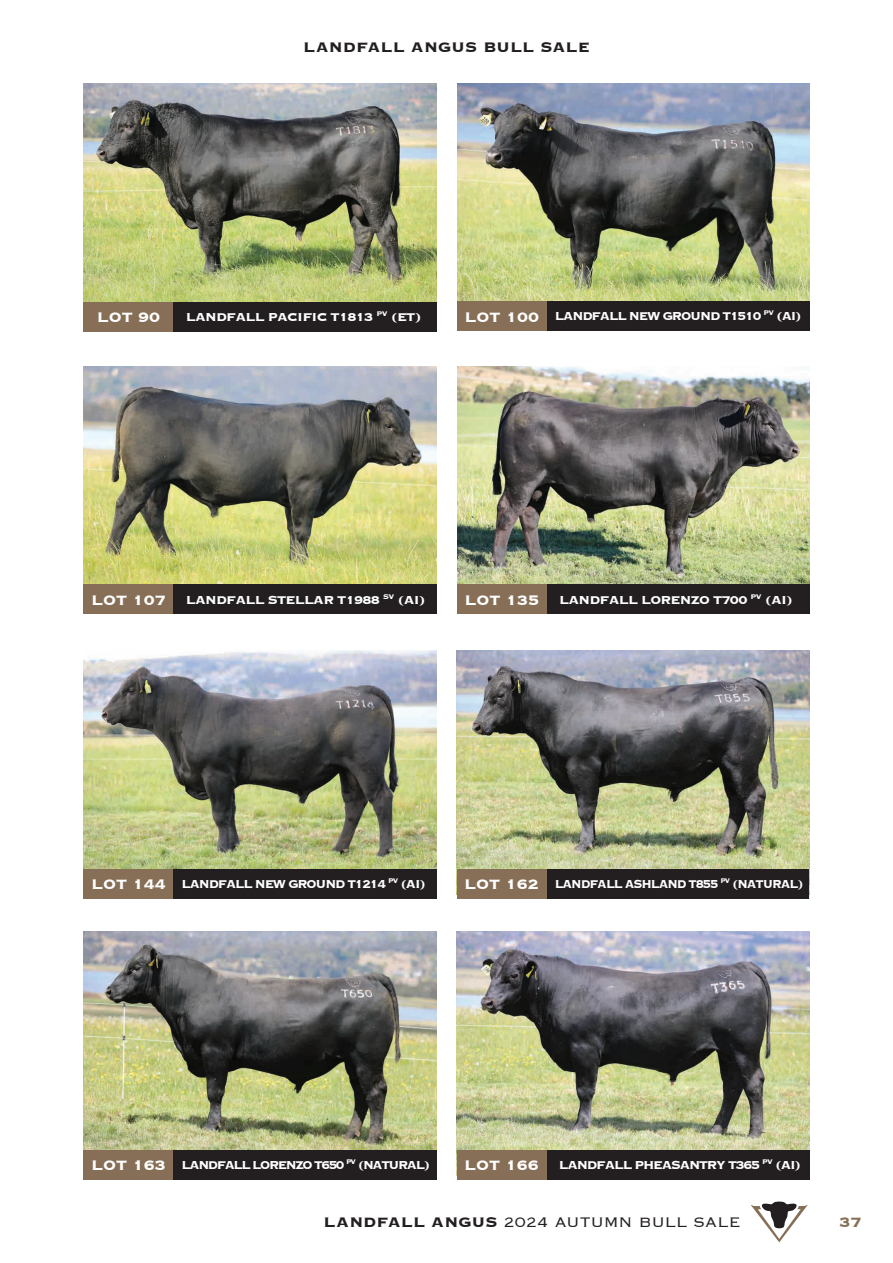
<style>
.page{position:relative;width:893px;height:1263px;background:#fff}
.page>*{position:absolute;margin:0;border:0;box-sizing:border-box;transform-origin:0 0}
.t1{font:700 18px "Copperplate";color:#fff}
.t2{font:300 18px "Copperplate";letter-spacing:.01em;color:#231f20}
.t3{font:700 18px "Copperplate";letter-spacing:.01em;color:#231f20}
.t4{font:700 18px "Copperplate";color:#876f57}
.t5{font:700 15px "Copperplate";letter-spacing:-.05em;color:#fff}
.t6{font:700 15px "Copperplate";letter-spacing:-.1em;color:#fff;scale:.94 1}
.t7{font:700 15px "Copperplate";letter-spacing:-.08em;color:#fff;scale:.9 1}
.t8{font:700 15px "Copperplate";letter-spacing:-.08em;color:#fff;scale:.95 1}
.t9{font:700 15px "Copperplate";letter-spacing:-.08em;color:#fff;scale:.94 1}
.t10{font:700 15px "Copperplate";letter-spacing:-.08em;color:#fff}
.s1{font-weight:700}
</style>
<div class="page">
<svg style="left:750px;top:1201px;width:58px;height:41px"></svg>
<img style="left:457px;top:932px;width:352px;height:218px">
<img style="left:457px;top:366px;width:352px;height:219px">
<img style="left:457px;top:83px;width:352px;height:219px">
<img style="left:84px;top:932px;width:352px;height:218px">
<img style="left:84px;top:651px;width:352px;height:218px">
<img style="left:84px;top:366px;width:352px;height:219px">
<img style="left:84px;top:84px;width:352px;height:218px">
<div style="left:173px;top:302px;width:263px;height:29px;background:#231f20"></div>
<div style="left:84px;top:302px;width:89px;height:29px;background:#876f57"></div>
<div style="left:546px;top:302px;width:263px;height:29px;background:#231f20"></div>
<div style="left:173px;top:585px;width:263px;height:29px;background:#231f20"></div>
<div style="left:457px;top:302px;width:89px;height:29px;background:#876f57"></div>
<div style="left:84px;top:585px;width:89px;height:29px;background:#876f57"></div>
<div style="left:546px;top:585px;width:263px;height:29px;background:#231f20"></div>
<div style="left:173px;top:1150px;width:263px;height:29px;background:#231f20"></div>
<div style="left:173px;top:869px;width:263px;height:29px;background:#231f20"></div>
<div style="left:457px;top:585px;width:89px;height:29px;background:#876f57"></div>
<div style="left:84px;top:1150px;width:89px;height:29px;background:#876f57"></div>
<div style="left:84px;top:869px;width:89px;height:29px;background:#876f57"></div>
<div style="left:546px;top:1150px;width:263px;height:29px;background:#231f20"></div>
<div style="left:457px;top:1150px;width:89px;height:29px;background:#876f57"></div>
<img style="left:457px;top:651px;width:352px;height:218px">
<div style="left:546px;top:869px;width:263px;height:29px;background:#231f20"></div>
<div style="left:457px;top:869px;width:89px;height:29px;background:#876f57"></div>
<p class="t3" style="left:303px;top:35px;width:288px">LANDFALL ANGUS BULL SALE</p>
<p class="t1" style="left:97px;top:305px;width:65px">LOT 90</p>
<p class="t8" style="left:555px;top:306px;width:261px">LANDFALL NEW GROUND T1510 <sup>PV</sup> (AI)</p>
<p class="t5" style="left:186px;top:307px;width:237px">LANDFALL PACIFIC T1813 <sup>PV</sup> (ET)</p>
<p class="t1" style="left:464px;top:305px;width:76px">LOT 100</p>
<p class="t5" style="left:186px;top:590px;width:241px">LANDFALL STELLAR T1988 <sup>SV</sup> (AI)</p>
<p class="t1" style="left:91px;top:588px;width:76px">LOT 107</p>
<p class="t5" style="left:559px;top:590px;width:235px">LANDFALL LORENZO T700 <sup>PV</sup> (AI)</p>
<p class="t1" style="left:464px;top:588px;width:76px">LOT 135</p>
<p class="t1" style="left:91px;top:872px;width:76px">LOT 144</p>
<p class="t9" style="left:182px;top:874px;width:261px">LANDFALL NEW GROUND T1214 <sup>PV</sup> (AI)</p>
<p class="t1" style="left:464px;top:872px;width:76px">LOT 162</p>
<p class="t7" style="left:555px;top:874px;width:278px">LANDFALL ASHLAND T855 <sup>PV</sup> (NATURAL)</p>
<p class="t1" style="left:91px;top:1153px;width:76px">LOT 163</p>
<p class="t6" style="left:182px;top:1155px;width:266px">LANDFALL LORENZO T650 <sup>PV</sup> (NATURAL)</p>
<p class="t1" style="left:464px;top:1153px;width:76px">LOT 166</p>
<p class="t10" style="left:559px;top:1155px;width:244px">LANDFALL PHEASANTRY T365 <sup>PV</sup> (AI)</p>
<p class="t2" style="left:324px;top:1211px;width:419px"><span class="s1">LANDFALL ANGUS</span> 2024 AUTUMN BULL SALE</p>
<p class="t4" style="left:839px;top:1211px;width:23px">37</p>
</div>
